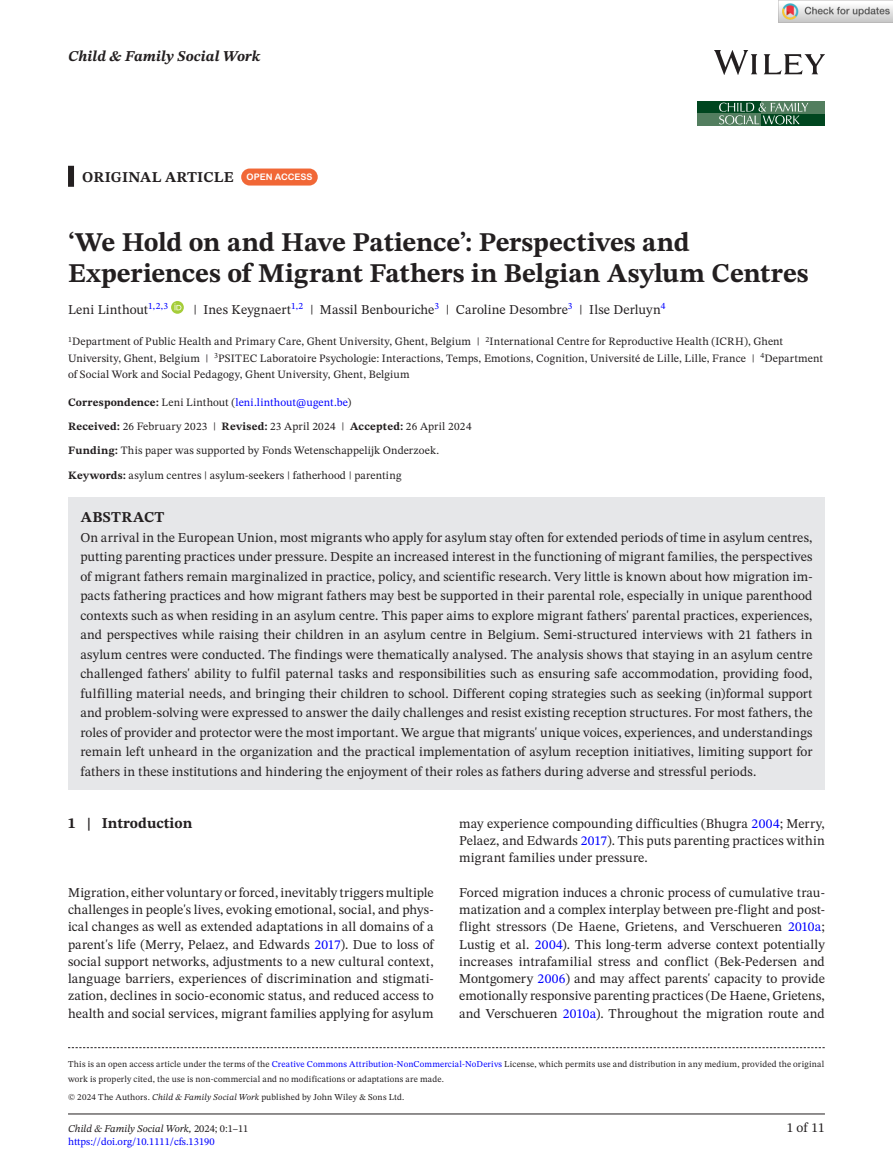
<style>
.page{position:relative;width:893px;height:1174px;background:#fff}
.page>*{position:absolute;margin:0;border:0;box-sizing:border-box;transform-origin:0 0}
.t1{font:700 27px/31.5px "STIX Two Text";color:#231f20}
.t2{font:700 15px "STIX Two Text";letter-spacing:.01em;color:#231f20}
.t3{font:italic 700 15px "STIX Two Text";letter-spacing:.01em;color:#231f20}
.t4{font:13.5px/17.2px "STIX Two Text";letter-spacing:.01em;color:#231f20;text-align:justify}
.t5{font:11.25px/16.5px "STIX Two Text";letter-spacing:.01em;color:#231f20}
.t6{font:10.5px/12.6px "STIX Two Text";color:#00f}
.t7{font:9px/15px "STIX Two Text";letter-spacing:.02em;color:#231f20}
.s1{font-family:"Arial Rounded MT Bold";font-weight:400;font-size:9px;color:#fff}
.s2{font-weight:700}
.s3{color:#00f}
.s4{font-style:italic}
.s5{font-style:italic;color:#231f20}
.s6{color:#231f20}
</style>
<div class="page">
<hr style="left:68px;top:1113px;width:757px;height:1px;background:#231f20">
<img style="left:714px;top:51px;width:111px;height:23px">
<div style="left:697px;top:101px;width:128px;height:25px;background:#00461f"></div>
<div style="left:698px;top:113px;width:63px;height:13px;background:#537e5f"></div>
<div style="left:761px;top:101px;width:64px;height:12px;background:#537e5f"></div>
<svg style="left:719px;top:103px;width:89px;height:21px"></svg>
<div style="left:68px;top:166px;width:6px;height:21px;background:#231f20"></div>
<div style="left:68px;top:497px;width:757px;height:42px;background:#e6e7e9"></div>
<div style="left:68px;top:516px;width:757px;height:273px;background:#e6e7e9"></div>
<div style="left:241px;top:168px;width:77px;height:17px;background:#f16736;border-radius:9px"></div>
<svg style="left:171px;top:301px;width:13px;height:13px"></svg>
<svg style="left:174px;top:303px;width:7px;height:7px"></svg>
<svg style="left:68px;top:1047px;width:757px;height:1px"></svg>
<img style="left:779px;top:0;width:114px;height:23px">
<p class="t3" style="left:68px;top:46px;width:194px">Child &amp; Family Social Work</p>
<p class="t2" style="left:82px;top:166px;width:232px">ORIGINAL ARTICLE <span class="s1">OPEN ACCESS</span></p>
<h1 class="t1" style="left:68px;top:227px;width:742px">‘We Hold on and Have Patience’: Perspectives and<br>Experiences of Migrant Fathers in Belgian Asylum Centres</h1>
<p class="t4" style="left:68px;top:300px;width:102px">Leni Linthout<sup>1,2,3</sup></p>
<p class="t4" style="left:194px;top:300px;width:473px">| Ines Keygnaert<sup>1,2</sup> | Massil Benbouriche<sup>3</sup> | Caroline Desombre<sup>3</sup> | Ilse Derluyn<sup>4</sup></p>
<p class="t5" style="left:68px;top:333px;width:756px"><sup>1</sup>Department of Public Health and Primary Care, Ghent University, Ghent, Belgium | <sup>2</sup>International Centre for Reproductive Health (ICRH), Ghent<br>University, Ghent, Belgium | <sup>3</sup>PSITEC Laboratoire Psychologie: Interactions, Temps, Emotions, Cognition, Université de Lille, Lille, France | <sup>4</sup>Department of Social Work and Social Pedagogy, Ghent University, Ghent, Belgium</p>
<p class="t5" style="left:68px;top:390px;width:405px;line-height:24px"><span class="s2">Correspondence:</span> Leni Linthout (<span class="s3">leni.linthout@ugent.be</span>)<br><span class="s2">Received:</span> 26 February 2023 | <span class="s2">Revised:</span> 23 April 2024 | <span class="s2">Accepted:</span> 26 April 2024<br><span class="s2">Funding:</span> This paper was supported by Fonds Wetenschappelijk Onderzoek.</p>
<p class="t5" style="left:68px;top:467px;width:335px"><span class="s2">Keywords:</span> asylum centres | asylum-seekers | fatherhood | parenting</p>
<p class="t2" style="left:81px;top:506px;width:85px">ABSTRACT</p>
<p class="t4" style="left:80px;top:527px;width:734px;line-height:19.5px">On arrival in the European Union, most migrants who apply for asylum stay often for extended periods of time in asylum centres, putting parenting practices under pressure. Despite an increased interest in the functioning of migrant families, the perspectives of migrant fathers remain marginalized in practice, policy, and scientific research. Very little is known about how migration im&shy;pacts fathering practices and how migrant fathers may best be supported in their parental role, especially in unique parenthood contexts such as when residing in an asylum centre. This paper aims to explore migrant fathers' parental practices, experiences, and perspectives while raising their children in an asylum centre in Belgium. Semi-structured interviews with 21 fathers in asylum centres were conducted. The findings were thematically analysed. The analysis shows that staying in an asylum centre challenged fathers' ability to fulfil paternal tasks and responsibilities such as ensuring safe accommodation, providing food, fulfilling material needs, and bringing their children to school. Different coping strategies such as seeking (in)formal support and problem-solving were expressed to answer the daily challenges and resist existing reception structures. For most fathers, the roles of provider and protector were the most important. We argue that migrants' unique voices, experiences, and understandings remain left unheard in the organization and the practical implementation of asylum reception initiatives, limiting support for fathers in these institutions and hindering the enjoyment of their roles as fathers during adverse and stressful periods.</p>
<p class="t2" style="left:68px;top:812px;width:126px">1 | Introduction</p>
<p class="t4" style="left:459px;top:814px;width:367px">may experience compounding difficulties (Bhugra <span class="s3">2004</span>; Merry, Pelaez, and Edwards <span class="s3">2017</span>). This puts parenting practices within migrant families under pressure.</p>
<p class="t4" style="left:459px;top:883px;width:367px">Forced migration induces a chronic process of cumulative trau&shy;matization and a complex interplay between pre-flight and post&shy;flight stressors (De Haene, Grietens, and Verschueren <span class="s3">2010a</span>; Lustig et al. <span class="s3">2004</span>). This long-term adverse context potentially increases intrafamilial stress and conflict (Bek-Pedersen and Montgomery <span class="s3">2006</span>) and may affect parents' capacity to provide emotionally responsive parenting practices (De Haene, Grietens, and Verschueren <span class="s3">2010a</span>). Throughout the migration route and</p>
<p class="t4" style="left:68px;top:883px;width:367px">Migration, either voluntary or forced, inevitably triggers multiple challenges in people's lives, evoking emotional, social, and phys&shy;ical changes as well as extended adaptations in all domains of a parent's life (Merry, Pelaez, and Edwards <span class="s3">2017</span>). Due to loss of social support networks, adjustments to a new cultural context, language barriers, experiences of discrimination and stigmati&shy;zation, declines in socio-economic status, and reduced access to health and social services, migrant families applying for asylum</p>
<p class="t7" style="left:68px;top:1056px;width:758px">This is an open access article under the terms of the <span class="s3">Creative Commons Attribution-NonCommercial-NoDerivs</span> License, which permits use and distribution in any medium, provided the original work is properly cited, the use is non-commercial and no modifications or adaptations are made.</p>
<p class="t7" style="left:68px;top:1089px;width:338px">© 2024 The Authors. <span class="s4">Child &amp; Family Social Work</span> published by John Wiley &amp; Sons Ltd.</p>
<p class="t6" style="left:68px;top:1122px;width:182px"><span class="s5">Child &amp; Family Social Work,</span> <span class="s6">2024; 0:1–11 </span>https://doi.org/10.1111/cfs.13190</p>
<p class="t4" style="left:787px;top:1119px;width:40px">1 of 11</p>
</div>
